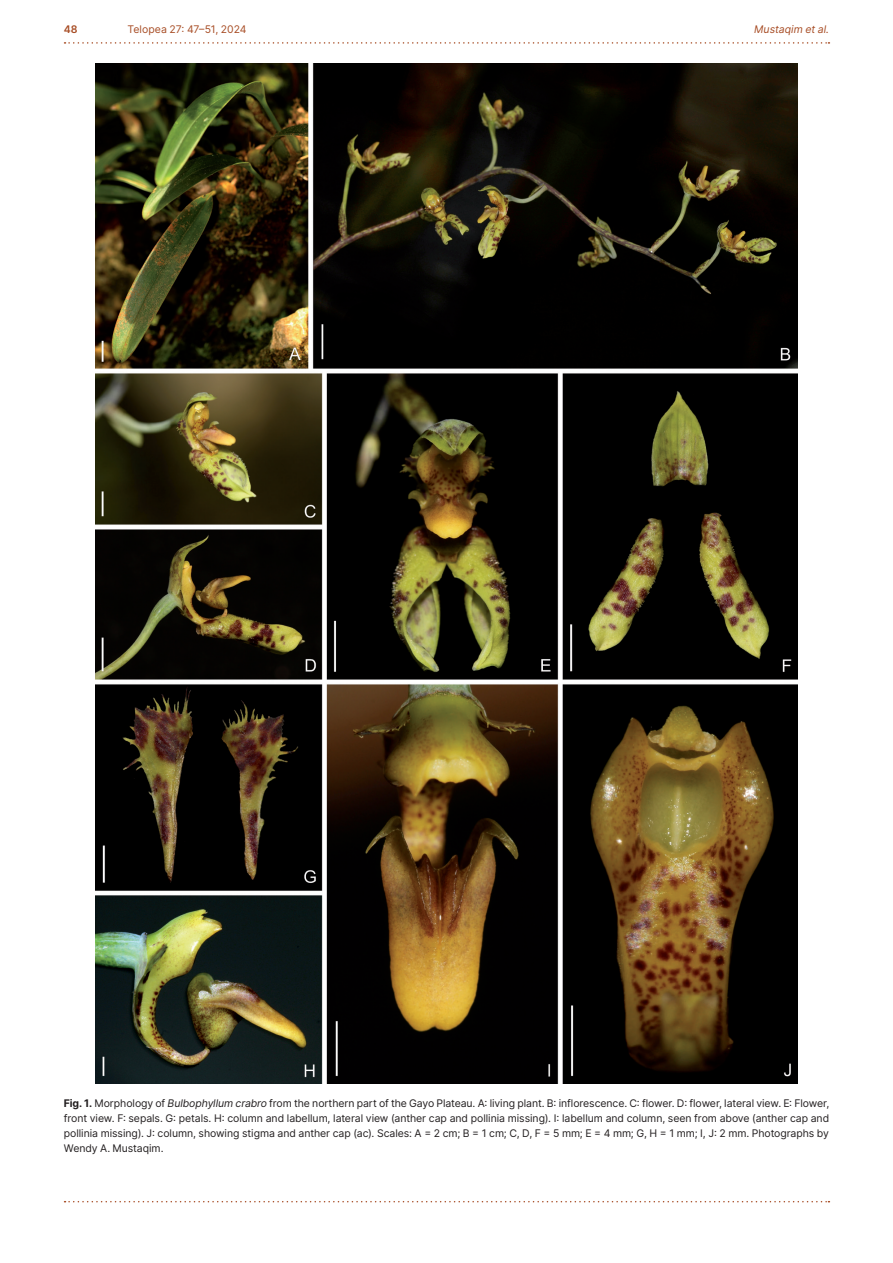
<style>
.page{position:relative;width:893px;height:1263px;background:#fff}
.page>*{position:absolute;margin:0;border:0;box-sizing:border-box;transform-origin:0 0}
.Image_Caption{font:10.5px/15px "Inter";letter-spacing:-.005em;color:#231f20;text-align:justify}
.t1{font:10.5px "Inter";letter-spacing:-.01em;color:#a74c24}
.t2{font:italic 10.5px "Inter";color:#a74c24}
.t3{font:600 10.5px "Inter";color:#a74c24}
.s1{font-weight:700}
.s2{font-style:italic}
</style>
<div class="page">
<svg style="left:65px;top:42px;width:764px;height:2px"></svg>
<svg style="left:65px;top:1201px;width:764px;height:1px"></svg>
<img style="left:96px;top:64px;width:701px;height:1019px">
<p class="t3" style="left:64px;top:22px;width:15px">48</p>
<p class="t1" style="left:128px;top:22px;width:120px">Telopea 27: 47–51, 2024</p>
<p class="t2" style="left:754px;top:22px;width:76px">Mustaqim et al.</p>
<p class="Image_Caption" style="left:64px;top:1095px;width:767px"><span class="s1">Fig. 1.</span> Morphology of <span class="s2">Bulbophyllum crabro</span> from the northern part of the Gayo Plateau. A: living plant. B: inflorescence. C: flower. D: flower, lateral view. E: Flower, front view. F: sepals. G: petals. H: column and labellum, lateral view (anther cap and pollinia missing). I: labellum and column, seen from above (anther cap and pollinia missing). J: column, showing stigma and anther cap (ac). Scales: A = 2 cm; B = 1 cm; C, D, F = 5 mm; E = 4 mm; G, H = 1 mm; I, J: 2 mm. Photographs by Wendy A. Mustaqim.</p>
</div>
